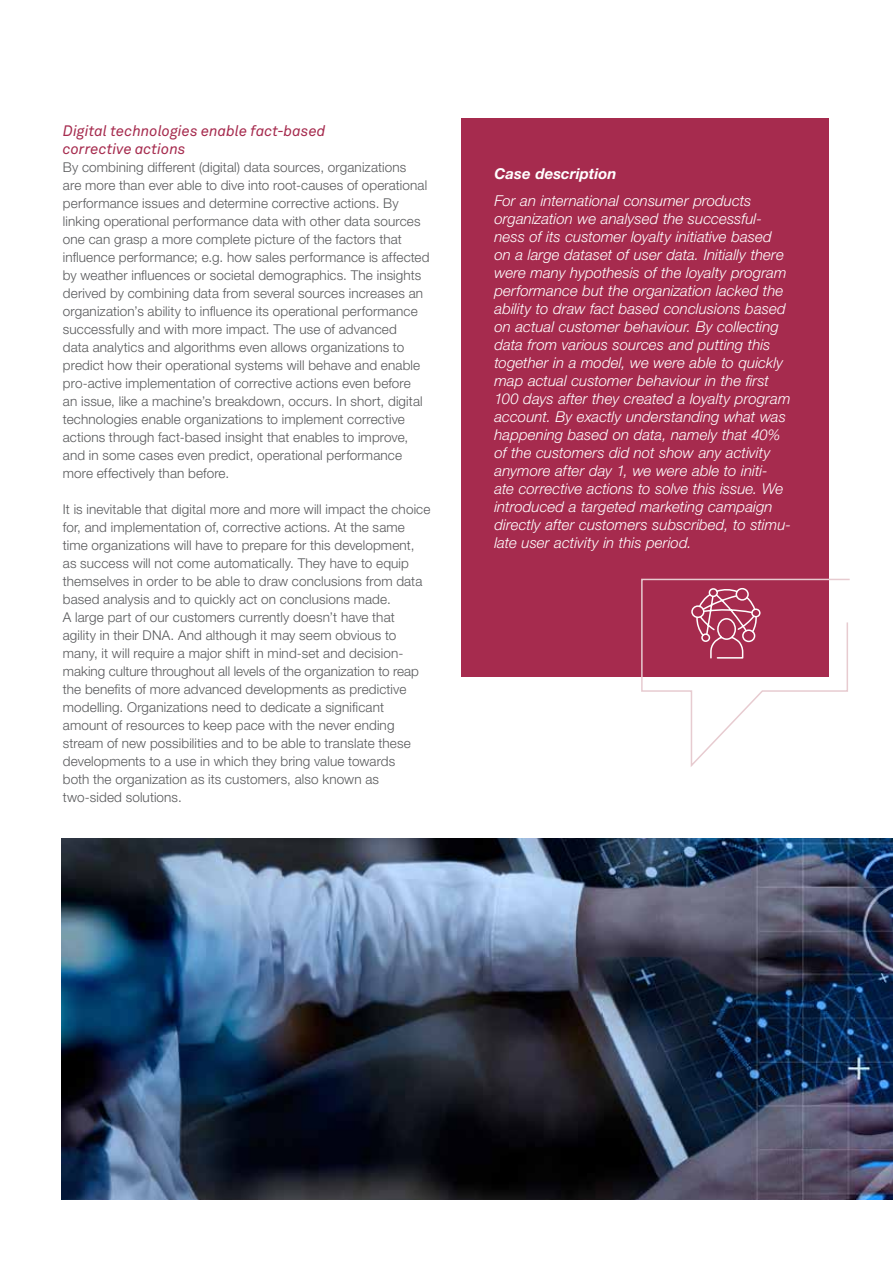
<style>
.page{position:relative;width:893px;height:1263px;background:#fff}
.page>*{position:absolute;margin:0;border:0;box-sizing:border-box;transform-origin:0 0}
.t1{font:italic 300 15px/18px "Helvetica Neue LT Std";letter-spacing:.005em;color:#fff}
.t2{font:italic 15px/18px "Akkurat Pro";color:#a62b4e}
.t3{font:italic 700 15px "Helvetica Neue LT Std";letter-spacing:.01em;color:#fff}
.t4{font:300 13.5px/18px "Helvetica Neue LT Std";letter-spacing:.01em;color:#58595b}
</style>
<div class="page">
<div style="left:461px;top:118px;width:367px;height:559px;background:#a62b4e"></div>
<svg style="left:641px;top:578px;width:209px;height:189px"></svg>
<img style="left:62px;top:838px;width:831px;height:361px">
<p class="t2" style="left:63px;top:122px;width:264px">Digital technologies enable fact-based corrective actions</p>
<p class="t4" style="left:63px;top:158px;width:368px">By combining different (digital) data sources, organizations<br>are more than ever able to dive into root-causes of operational performance issues and determine corrective actions. By linking operational performance data with other data sources one can grasp a more complete picture of the factors that influence performance; e.g. how sales performance is affected by weather influences or societal demographics. The insights derived by combining data from several sources increases an organization’s ability to influence its operational performance successfully and with more impact. The use of advanced<br>data analytics and algorithms even allows organizations to predict how their operational systems will behave and enable pro-active implementation of corrective actions even before<br>an issue, like a machine’s breakdown, occurs. In short, digital technologies enable organizations to implement corrective actions through fact-based insight that enables to improve, and in some cases even predict, operational performance more effectively than before.</p>
<p class="t4" style="left:63px;top:500px;width:369px">It is inevitable that digital more and more will impact the choice for, and implementation of, corrective actions. At the same time organizations will have to prepare for this development, as success will not come automatically. They have to equip themselves in order to be able to draw conclusions from data based analysis and to quickly act on conclusions made.<br>A large part of our customers currently doesn’t have that agility in their DNA. And although it may seem obvious to many, it will require a major shift in mind-set and decision&shy;making culture throughout all levels of the organization to reap the benefits of more advanced developments as predictive modelling. Organizations need to dedicate a significant amount of resources to keep pace with the never ending stream of new possibilities and to be able to translate these developments to a use in which they bring value towards<br>both the organization as its customers, also known as two-sided solutions.</p>
<p class="t3" style="left:494px;top:164px;width:124px">Case description</p>
<p class="t1" style="left:494px;top:191px;width:298px">For an international consumer products organization we analysed the successful&shy;ness of its customer loyalty initiative based on a large dataset of user data. Initially there were many hypothesis of the loyalty program performance but the organization lacked the ability to draw fact based conclusions based on actual customer behaviour. By collecting data from various sources and putting this together in a model, we were able to quickly map actual customer behaviour in the first 100 days after they created a loyalty program account. By exactly understanding what was happening based on data, namely that 40% of the customers did not show any activity anymore after day 1, we were able to initi&shy;ate corrective actions to solve this issue. We introduced a targeted marketing campaign directly after customers subscribed, to stimu&shy;late user activity in this period.</p>
</div>
